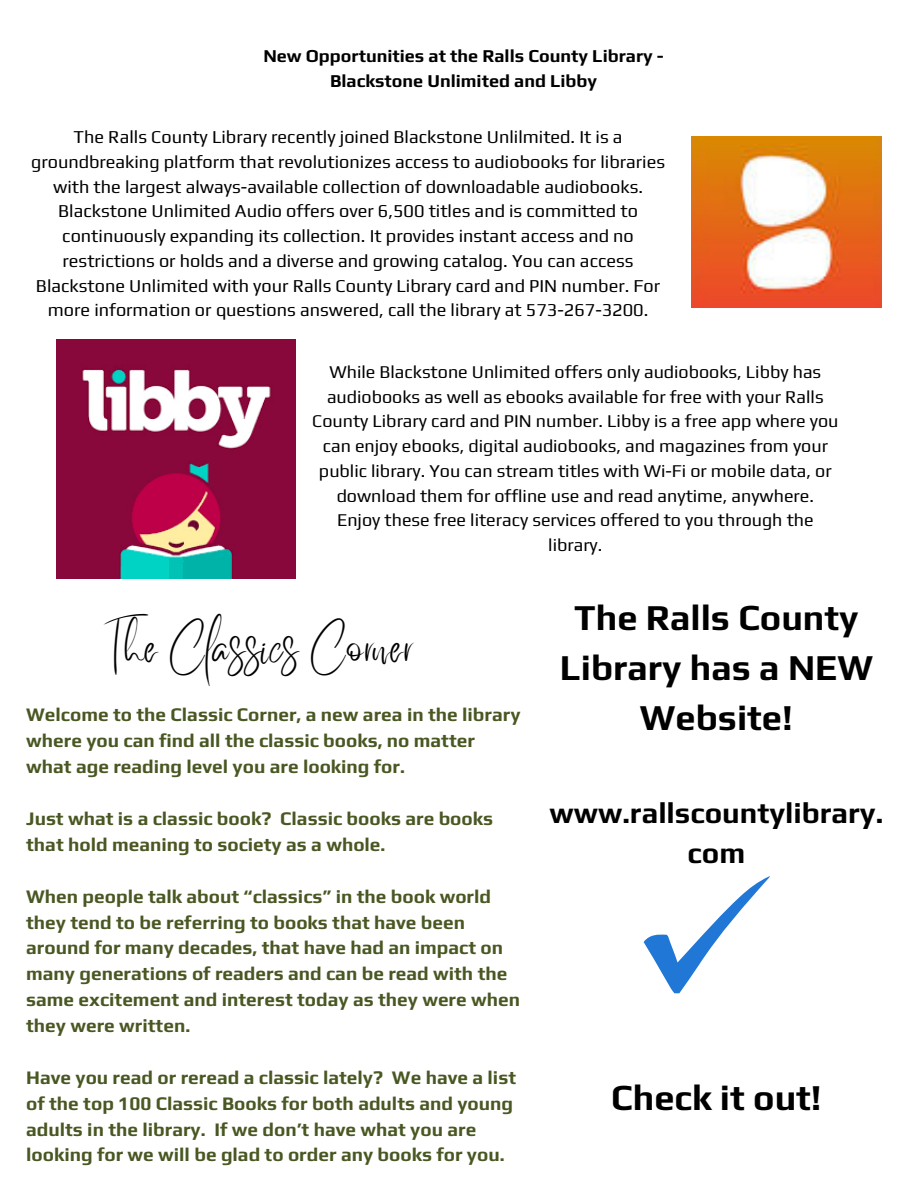
<style>
.page{position:relative;width:918px;height:1188px;background:#fff}
.page>*{position:absolute;margin:0;border:0;box-sizing:border-box;transform-origin:0 0}
.t1{font:37.65px "Better Saturday";color:#000}
.t2{font:700 36.3px/50.1px "Play";color:#000;text-align:center}
.t3{font:700 29.55px/40px "Play";color:#000;text-align:center}
.t4{font:700 19.05px/26px "Play";color:#495722}
.t5{font:18.15px/24.8px "Play";color:#000;text-align:center}
.t6{font:700 18px/24.8px "Play";color:#000;text-align:center}
.t7{font:17.85px/24.8px "Play";color:#000;text-align:center}
</style>
<div class="page">
<img style="left:691px;top:137px;width:191px;height:171px">
<img style="left:57px;top:340px;width:238px;height:238px">
<svg style="left:644px;top:876px;width:126px;height:117px"></svg>
<p class="t6" style="left:263px;top:43px;width:402px">New Opportunities at the Ralls County Library -<br>Blackstone Unlimited and Libby</p>
<p class="t5" style="left:31px;top:124px;width:635px">The Ralls County Library recently joined Blackstone Unlilmited. It is a groundbreaking platform that revolutionizes access to audiobooks for libraries with the largest always-available collection of downloadable audiobooks.<br>Blackstone Unlimited Audio offers over 6,500 titles and is committed to continuously expanding its collection. It provides instant access and no restrictions or holds and a diverse and growing catalog. You can access Blackstone Unlimited with your Ralls County Library card and PIN number. For more information or questions answered, call the library at 573-267-3200.</p>
<p class="t7" style="left:312px;top:359px;width:528px">While Blackstone Unlimited offers only audiobooks, Libby has audiobooks as well as ebooks available for free with your Ralls County Library card and PIN number. Libby is a free app where you can enjoy ebooks, digital audiobooks, and magazines from your public library. You can stream titles with Wi-Fi or mobile data, or download them for offline use and read anytime, anywhere.</p>
<p class="t7" style="left:337px;top:508px;width:478px">Enjoy these free literacy services offered to you through the library.</p>
<h1 class="t1" style="left:103px;top:641px;width:311px">The Classics Corner</h1>
<h4 class="t4" style="left:26px;top:702px;width:496px">Welcome to the Classic Corner, a new area in the library where you can find all the classic books, no matter what age reading level you are looking for.</h4>
<h4 class="t4" style="left:26px;top:805px;width:468px">Just what is a classic book? Classic books are books that hold meaning to society as a whole.</h4>
<h1 class="t4" style="left:26px;top:883px;width:495px">When people talk about “classics” in the book world they tend to be referring to books that have been around for many decades, that have had an impact on many generations of readers and can be read with the same excitement and interest today as they were when they were written.</h1>
<h3 class="t4" style="left:26px;top:1064px;width:491px">Have you read or reread a classic lately? We have a list of the top 100 Classic Books for both adults and young adults in the library. If we don’t have what you are looking for we will be glad to order any books for you.</h3>
<h2 class="t2" style="left:560px;top:592px;width:315px">The Ralls County<br>Library has a NEW<br>Website!</h2>
<h4 class="t3" style="left:550px;top:793px;width:335px">www.rallscountylibrary. com</h4>
<h4 class="t2" style="left:611px;top:1072px;width:212px">Check it out!</h4>
</div>
